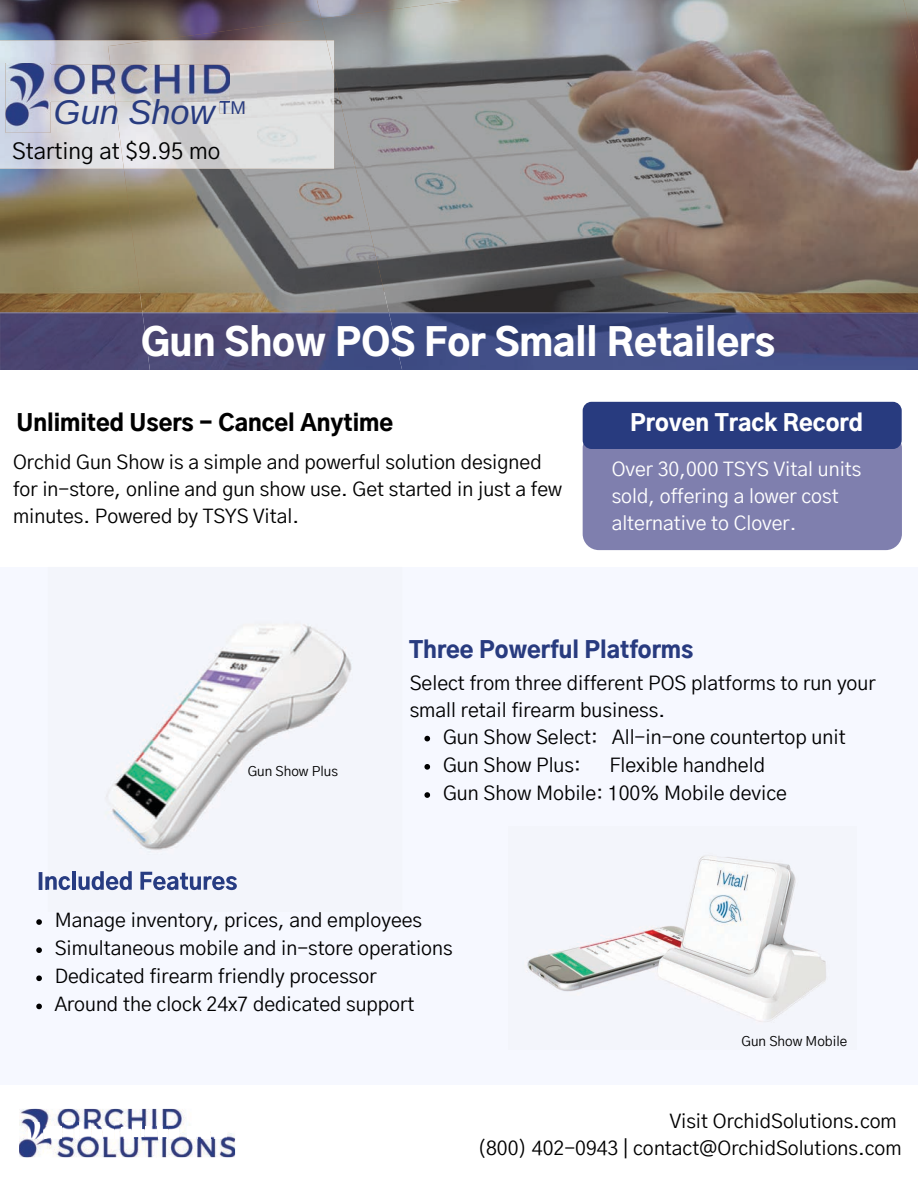
<style>
.page{position:relative;width:918px;height:1188px;background:#fff}
.page>*{position:absolute;margin:0;border:0;box-sizing:border-box;transform-origin:0 0}
.t1{font:900 37.5px "Gothic A1";color:#fff}
.t2{font:italic 34.35px "Arimo";color:#283b7f}
.t3{font:900 22.5px "Gothic A1";color:#000}
.t4{font:900 22.5px "Gothic A1";color:#283b7f}
.t5{font:22.5px "Gothic A1";color:#000}
.t6{font:900 22.5px "Gothic A1";color:#fff}
.t7{font:19.5px/28px "Gothic A1";color:#000}
.t8{font:19.5px/27px "Gothic A1";color:#fff}
.t9{font:13.5px "Gothic A1";color:#000}
</style>
<div class="page">
<img style="left:0;top:0;width:317px;height:40px">
<img style="left:0;top:169px;width:53px;height:144px">
<img style="left:53px;top:169px;width:71px;height:144px">
<img style="left:124px;top:169px;width:247px;height:144px">
<img style="left:153px;top:19px;width:168px;height:21px">
<img style="left:317px;top:0;width:54px;height:19px">
<img style="left:371px;top:0;width:547px;height:313px">
<img style="left:321px;top:12px;width:50px;height:224px">
<div style="left:0;top:314px;width:143px;height:56px;background:#4a4470"></div>
<img style="left:143px;top:314px;width:246px;height:56px">
<img style="left:389px;top:314px;width:529px;height:56px">
<img style="left:0;top:313px;width:918px;height:1px">
<div style="left:583px;top:432px;width:319px;height:118px;background:#7f7fae;border-radius:16px"></div>
<div style="left:0;top:567px;width:918px;height:518px;background:#f6f8ff"></div>
<img style="left:527px;top:855px;width:300px;height:167px">
<img style="left:0;top:40px;width:108px;height:129px">
<img style="left:108px;top:40px;width:226px;height:129px">
<img style="left:326px;top:40px;width:8px;height:34px">
<img style="left:220px;top:101px;width:24px;height:13px">
<img style="left:6px;top:63px;width:45px;height:70px">
<img style="left:50px;top:65px;width:60px;height:37px">
<img style="left:110px;top:65px;width:120px;height:37px">
<img style="left:19px;top:1109px;width:216px;height:48px">
<img style="left:29px;top:1122px;width:13px;height:17px">
<svg style="left:44px;top:1127px;width:18px;height:12px"></svg>
<img style="left:63px;top:1122px;width:10px;height:16px">
<img style="left:75px;top:1123px;width:3px;height:15px">
<img style="left:80px;top:1122px;width:10px;height:17px">
<svg style="left:92px;top:1122px;width:38px;height:17px"></svg>
<img style="left:132px;top:1124px;width:7px;height:14px">
<img style="left:141px;top:1123px;width:3px;height:15px">
<svg style="left:146px;top:1127px;width:63px;height:12px"></svg>
<img style="left:211px;top:1127px;width:15px;height:11px">
<svg style="left:36px;top:919px;width:6px;height:6px"></svg>
<svg style="left:36px;top:947px;width:6px;height:6px"></svg>
<svg style="left:36px;top:975px;width:6px;height:6px"></svg>
<svg style="left:36px;top:1004px;width:6px;height:5px"></svg>
<div style="left:583px;top:402px;width:319px;height:47px;background:#283b7f;border-radius:9px"></div>
<img style="left:58px;top:623px;width:294px;height:268px">
<img style="left:48px;top:876px;width:9px;height:14px">
<img style="left:59px;top:876px;width:11px;height:14px">
<img style="left:72px;top:871px;width:4px;height:19px">
<img style="left:79px;top:876px;width:11px;height:14px">
<img style="left:92px;top:871px;width:12px;height:19px">
<img style="left:106px;top:876px;width:12px;height:14px">
<img style="left:120px;top:871px;width:12px;height:19px">
<img style="left:140px;top:872px;width:12px;height:18px">
<img style="left:153px;top:876px;width:14px;height:14px">
<img style="left:167px;top:876px;width:11px;height:14px">
<img style="left:180px;top:873px;width:8px;height:17px">
<img style="left:190px;top:876px;width:11px;height:14px">
<img style="left:204px;top:876px;width:8px;height:14px">
<img style="left:212px;top:876px;width:25px;height:14px">
<svg style="left:424px;top:736px;width:6px;height:5px"></svg>
<svg style="left:424px;top:764px;width:6px;height:6px"></svg>
<svg style="left:424px;top:792px;width:6px;height:6px"></svg>
<h2 class="t2" style="left:54px;top:92px;width:193px">Gun Show <sup>TM</sup></h2>
<p class="t5" style="left:12px;top:141px;width:209px">Starting at $9.95 mo</p>
<h1 class="t1" style="left:141px;top:326px;width:635px">Gun Show POS For Small Retailers</h1>
<p class="t3" style="left:17px;top:414px;width:378px">Unlimited Users - Cancel Anytime</p>
<p class="t7" style="left:13px;top:450px;width:551px;line-height:27px">Orchid Gun Show is a simple and powerful solution designed for in-store, online and gun show use. Get started in just a few minutes. Powered by TSYS Vital.</p>
<p class="t6" style="left:630px;top:413px;width:234px">Proven Track Record</p>
<p class="t8" style="left:612px;top:457px;width:251px">Over 30,000 TSYS Vital units sold, offering a lower cost alternative to Clover.</p>
<p class="t4" style="left:409px;top:640px;width:286px">Three Powerful Platforms</p>
<p class="t9" style="left:248px;top:765px;width:92px">Gun Show Plus</p>
<p class="t7" style="left:410px;top:670px;width:467px;line-height:27.2px">Select from three different POS platforms to run your small retail firearm business.</p>
<p class="t7" style="left:443px;top:724px;width:404px">Gun Show Select: All-in-one countertop unit<br>Gun Show Plus:</p>
<p class="t7" style="left:443px;top:752px;width:346px;text-indent:166px">Flexible handheld<br>Gun Show Mobile: 100% Mobile device</p>
<p class="t7" style="left:55px;top:907px;width:399px">Manage inventory, prices, and employees Simultaneous mobile and in-store operations Dedicated firearm friendly processor<br>Around the clock 24x7 dedicated support</p>
<p class="t9" style="left:741px;top:1035px;width:107px">Gun Show Mobile</p>
<p class="t7" style="left:477px;top:1109px;width:426px;line-height:27px;text-align:right">Visit OrchidSolutions.com<br>(800) 402-0943 | contact@OrchidSolutions.com</p>
</div>
